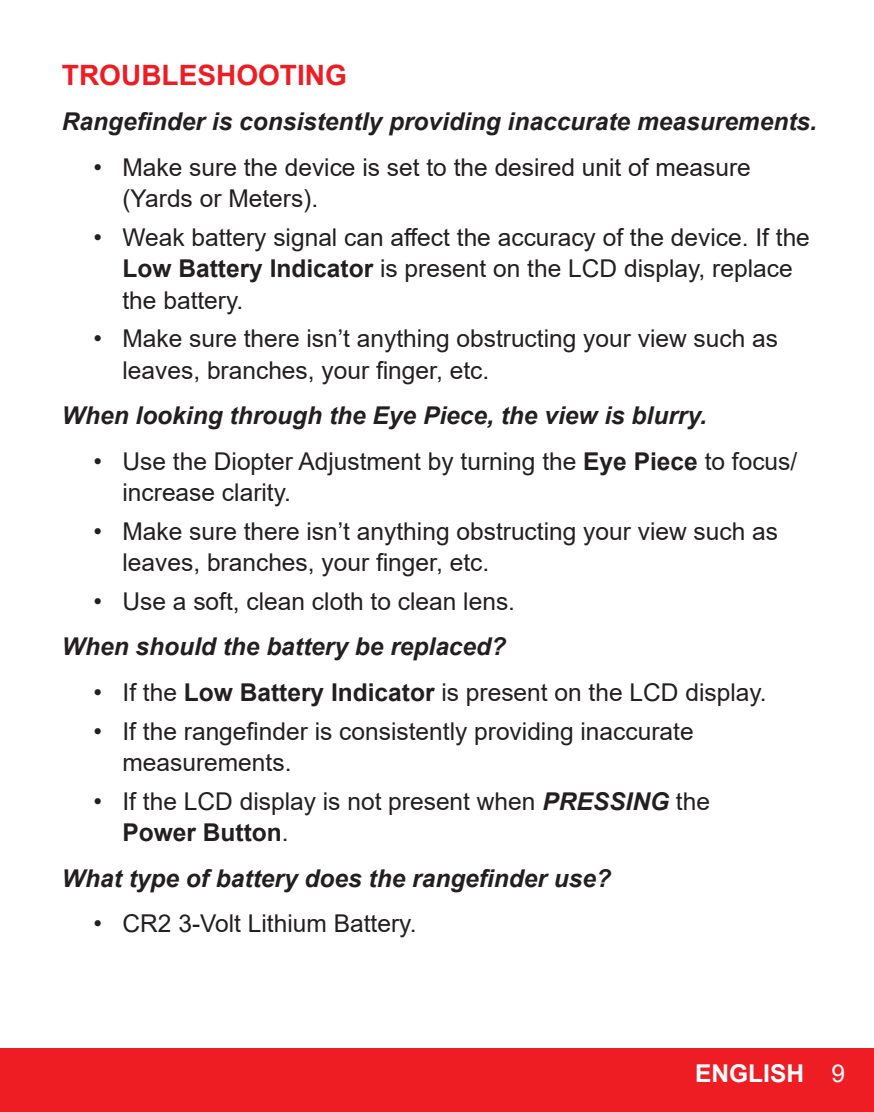
<style>
.page{position:relative;width:874px;height:1112px;background:#fff}
.page>*{position:absolute;margin:0;border:0;box-sizing:border-box;transform-origin:0 0}
.t1{font:700 28px "Arial";color:#ee1d23}
.t2{font:24.5px/31.5px "Arial";color:#231f20}
.t3{font:italic 700 24.5px "Arial";color:#231f20}
.t4{font:700 24.5px "Arial";color:#231f20}
.t5{font:700 24.5px "Arial";color:#fff}
.s1{font-weight:700}
.s2{font-weight:700;font-style:italic}
.s3{font-weight:400}
</style>
<div class="page">
<div style="left:0;top:1047px;width:873px;height:64px;background:#ee1d23"></div>
<p class="t1" style="left:62px;top:55px;width:286px">TROUBLESHOOTING</p>
<p class="t3" style="left:62px;top:105px;width:756px">Rangefinder is consistently providing inaccurate measurements.</p>
<p class="t2" style="left:93px;top:151px;width:658px">• Make sure the device is set to the desired unit of measure</p>
<p class="t2" style="left:122px;top:182px;width:197px">(Yards or Meters).</p>
<p class="t2" style="left:93px;top:221px;width:717px">• Weak battery signal can affect the accuracy of the device. If the</p>
<p class="t2" style="left:122px;top:252px;width:671px"><span class="s1">Low Battery Indicator</span> is present on the LCD display, replace the battery.</p>
<p class="t2" style="left:93px;top:322px;width:685px">• Make sure there isn’t anything obstructing your view such as</p>
<p class="t2" style="left:122px;top:354px;width:368px">leaves, branches, your finger, etc.</p>
<p class="t3" style="left:62px;top:399px;width:646px">When looking through the Eye Piece, the view is blurry.</p>
<p class="t2" style="left:93px;top:445px;width:705px">• Use the Diopter Adjustment by turning the <span class="s1">Eye Piece</span> to focus/</p>
<p class="t2" style="left:122px;top:476px;width:170px">increase clarity.</p>
<p class="t2" style="left:93px;top:515px;width:685px">• Make sure there isn’t anything obstructing your view such as</p>
<p class="t2" style="left:122px;top:546px;width:368px">leaves, branches, your finger, etc.</p>
<p class="t2" style="left:93px;top:585px;width:423px">• Use a soft, clean cloth to clean lens.</p>
<p class="t3" style="left:62px;top:630px;width:445px">When should the battery be replaced?</p>
<p class="t2" style="left:93px;top:676px;width:674px">• If the <span class="s1">Low Battery Indicator</span> is present on the LCD display.</p>
<p class="t2" style="left:93px;top:714px;width:601px">• If the rangefinder is consistently providing inaccurate</p>
<p class="t2" style="left:122px;top:746px;width:170px">measurements.</p>
<p class="t2" style="left:93px;top:784px;width:617px">• If the LCD display is not present when <span class="s2">PRESSING</span> the</p>
<p class="t4" style="left:122px;top:815px;width:168px">Power Button<span class="s3">.</span></p>
<p class="t3" style="left:62px;top:861px;width:550px">What type of battery does the rangefinder use?</p>
<p class="t2" style="left:93px;top:907px;width:324px">• CR2 3-Volt Lithium Battery.</p>
<p class="t5" style="left:694px;top:1055px;width:151px">ENGLISH <span class="s3">9</span></p>
</div>
